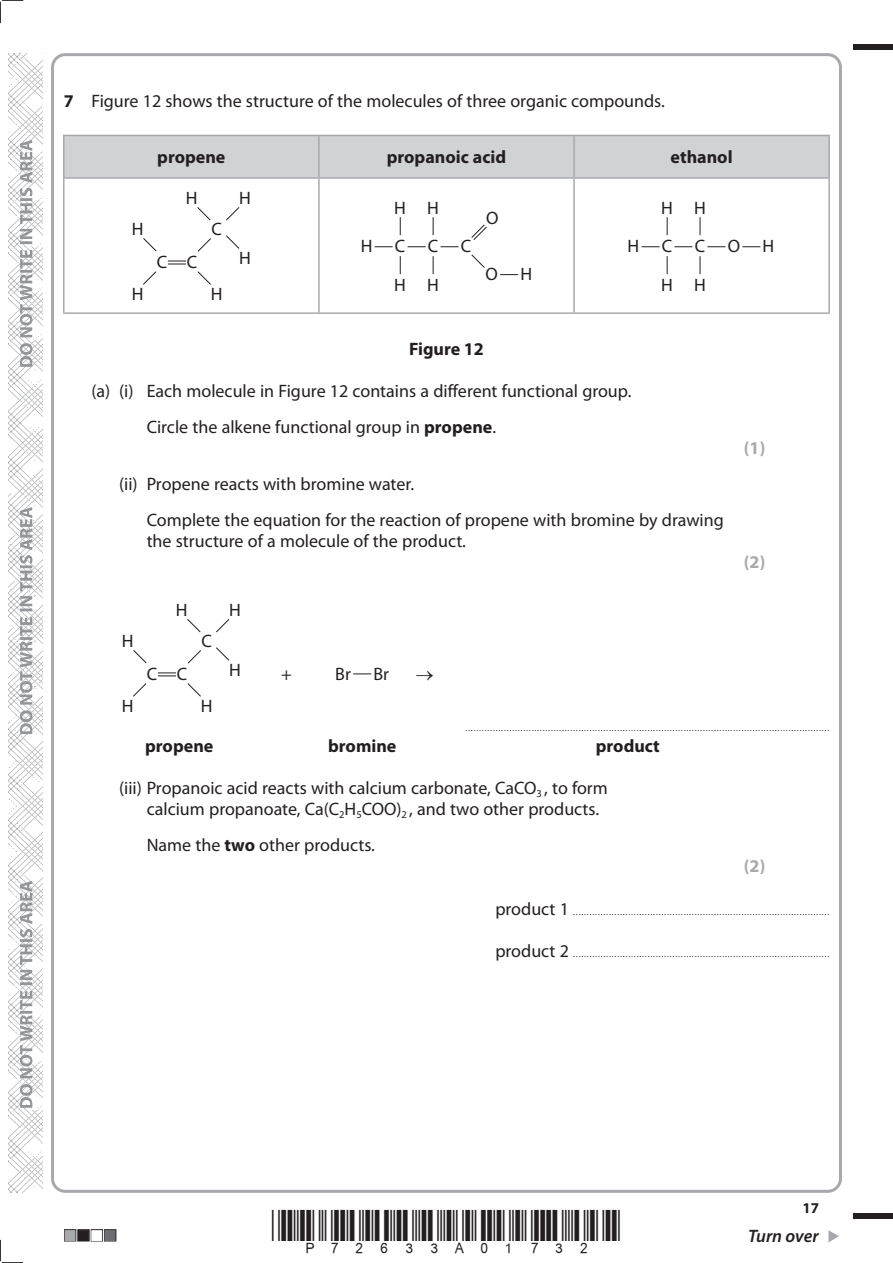
<style>
.page{position:relative;width:893px;height:1263px;background:#fff}
.page>*{position:absolute;margin:0;border:0;box-sizing:border-box;transform-origin:0 0}
.t1{font:18px/36px "Myriad Pro";color:#231f20}
.t2{font:700 18px "Myriad Pro";color:#231f20}
.t3{font:700 18px "Myriad Pro";color:#a8a9ad}
.t4{font:italic 600 18px "Myriad Pro";letter-spacing:-.005em;color:#231f20}
.t5{font:700 15px "Myriad Pro";color:#231f20}
.t6{font:9px "Myriad Pro";color:#231f20}
.s1{font-weight:700}
.s2{font-size:18px}
</style>
<div class="page">
<img style="left:9px;top:53px;width:34px;height:1140px">
<svg style="left:828px;top:1230px;width:11px;height:12px"></svg>
<div style="left:853px;top:44px;width:40px;height:5px;background:#231f20"></div>
<div style="left:853px;top:1214px;width:40px;height:5px;background:#231f20"></div>
<svg style="left:0;top:0;width:23px;height:23px"></svg>
<svg style="left:0;top:1240px;width:23px;height:23px"></svg>
<svg style="left:20px;top:140px;width:12px;height:968px"></svg>
<div style="left:65px;top:136px;width:763px;height:41px;background:#d1d2d4"></div>
<hr style="left:63px;top:135px;width:256px;height:1px;background:#a8a9ad">
<hr style="left:63px;top:136px;width:2px;height:41px;background:#a8a9ad">
<hr style="left:319px;top:135px;width:255px;height:1px;background:#a8a9ad">
<hr style="left:318px;top:136px;width:2px;height:41px;background:#a8a9ad">
<hr style="left:574px;top:135px;width:256px;height:1px;background:#a8a9ad">
<hr style="left:573px;top:136px;width:2px;height:41px;background:#a8a9ad">
<hr style="left:828px;top:136px;width:2px;height:41px;background:#a8a9ad">
<hr style="left:63px;top:177px;width:256px;height:2px;background:#a8a9ad">
<hr style="left:63px;top:179px;width:2px;height:133px;background:#a8a9ad">
<hr style="left:319px;top:177px;width:255px;height:2px;background:#a8a9ad">
<hr style="left:318px;top:179px;width:2px;height:133px;background:#a8a9ad">
<hr style="left:574px;top:177px;width:256px;height:2px;background:#a8a9ad">
<hr style="left:573px;top:179px;width:2px;height:133px;background:#a8a9ad">
<hr style="left:828px;top:179px;width:2px;height:133px;background:#a8a9ad">
<hr style="left:63px;top:312px;width:256px;height:2px;background:#a8a9ad">
<hr style="left:319px;top:312px;width:255px;height:2px;background:#a8a9ad">
<hr style="left:574px;top:312px;width:256px;height:2px;background:#a8a9ad">
<svg style="left:168px;top:261px;width:18px;height:4px"></svg>
<svg style="left:197px;top:238px;width:14px;height:14px"></svg>
<svg style="left:143px;top:238px;width:14px;height:14px"></svg>
<svg style="left:197px;top:271px;width:14px;height:14px"></svg>
<svg style="left:143px;top:271px;width:14px;height:14px"></svg>
<svg style="left:226px;top:207px;width:14px;height:14px"></svg>
<svg style="left:197px;top:207px;width:14px;height:14px"></svg>
<svg style="left:226px;top:235px;width:14px;height:14px"></svg>
<svg style="left:375px;top:246px;width:18px;height:1px"></svg>
<svg style="left:408px;top:246px;width:18px;height:1px"></svg>
<svg style="left:441px;top:246px;width:18px;height:1px"></svg>
<svg style="left:400px;top:217px;width:1px;height:18px"></svg>
<svg style="left:400px;top:256px;width:1px;height:18px"></svg>
<svg style="left:433px;top:217px;width:1px;height:18px"></svg>
<svg style="left:433px;top:256px;width:1px;height:18px"></svg>
<svg style="left:471px;top:224px;width:16px;height:16px"></svg>
<svg style="left:500px;top:274px;width:18px;height:1px"></svg>
<svg style="left:471px;top:254px;width:14px;height:14px"></svg>
<svg style="left:642px;top:246px;width:18px;height:1px"></svg>
<svg style="left:674px;top:246px;width:18px;height:1px"></svg>
<svg style="left:707px;top:246px;width:18px;height:1px"></svg>
<svg style="left:742px;top:246px;width:18px;height:1px"></svg>
<svg style="left:667px;top:217px;width:1px;height:18px"></svg>
<svg style="left:667px;top:256px;width:1px;height:18px"></svg>
<svg style="left:700px;top:217px;width:1px;height:18px"></svg>
<svg style="left:700px;top:256px;width:1px;height:18px"></svg>
<svg style="left:158px;top:672px;width:18px;height:4px"></svg>
<svg style="left:187px;top:650px;width:14px;height:14px"></svg>
<svg style="left:133px;top:650px;width:14px;height:14px"></svg>
<svg style="left:187px;top:683px;width:14px;height:14px"></svg>
<svg style="left:133px;top:683px;width:14px;height:14px"></svg>
<svg style="left:216px;top:619px;width:14px;height:14px"></svg>
<svg style="left:187px;top:619px;width:14px;height:14px"></svg>
<svg style="left:216px;top:647px;width:14px;height:14px"></svg>
<svg style="left:353px;top:673px;width:18px;height:1px"></svg>
<p class="t1" style="left:64px;top:85px;width:603px"><span class="s1">7</span> Figure 12 shows the structure of the molecules of three organic compounds.</p>
<p class="t1" style="left:132px;top:213px;width:13px">H</p>
<p class="t1" style="left:132px;top:278px;width:13px">H</p>
<p class="t2" style="left:157px;top:150px;width:70px">propene</p>
<p class="t2" style="left:387px;top:150px;width:121px">propanoic acid</p>
<p class="t2" style="left:671px;top:150px;width:64px">ethanol</p>
<p class="t1" style="left:186px;top:182px;width:13px">H</p>
<p class="t1" style="left:239px;top:182px;width:13px">H</p>
<p class="t1" style="left:157px;top:246px;width:42px">C C</p>
<p class="t1" style="left:212px;top:213px;width:12px">C</p>
<p class="t1" style="left:211px;top:278px;width:13px">H</p>
<p class="t1" style="left:239px;top:242px;width:13px">H</p>
<p class="t1" style="left:394px;top:191px;width:13px">H</p>
<p class="t1" style="left:427px;top:191px;width:13px">H</p>
<p class="t1" style="left:486px;top:202px;width:14px">O</p>
<p class="t1" style="left:661px;top:191px;width:13px">H</p>
<p class="t1" style="left:694px;top:191px;width:13px">H</p>
<p class="t1" style="left:361px;top:230px;width:46px">H C</p>
<p class="t1" style="left:428px;top:230px;width:45px">C C</p>
<p class="t1" style="left:628px;top:230px;width:13px">H</p>
<p class="t1" style="left:662px;top:230px;width:12px">C</p>
<p class="t1" style="left:695px;top:230px;width:12px">C</p>
<p class="t1" style="left:728px;top:230px;width:48px">O H</p>
<p class="t1" style="left:394px;top:268px;width:13px">H</p>
<p class="t1" style="left:427px;top:268px;width:13px">H</p>
<p class="t1" style="left:485px;top:258px;width:48px">O H</p>
<p class="t1" style="left:661px;top:268px;width:13px">H</p>
<p class="t1" style="left:694px;top:268px;width:13px">H</p>
<p class="t2" style="left:409px;top:342px;width:76px">Figure 12</p>
<p class="t1" style="left:147px;top:375px;width:486px;text-indent:-55px">(a) (i) Each molecule in Figure 12 contains a different functional group.<br>Circle the alkene functional group in <span class="s1">propene</span>.</p>
<p class="t1" style="left:147px;top:467px;width:579px;text-indent:-28px">(ii) Propene reacts with bromine water.<br>Complete the equation for the reaction of propene with bromine by drawing</p>
<p class="t1" style="left:147px;top:524px;width:321px">the structure of a molecule of the product.</p>
<p class="t1" style="left:122px;top:625px;width:13px">H</p>
<p class="t1" style="left:122px;top:690px;width:13px">H</p>
<p class="t1" style="left:176px;top:594px;width:13px">H</p>
<p class="t1" style="left:229px;top:594px;width:13px">H</p>
<p class="t1" style="left:147px;top:657px;width:42px">C C</p>
<p class="t1" style="left:201px;top:625px;width:12px">C</p>
<p class="t1" style="left:201px;top:690px;width:13px">H</p>
<p class="t1" style="left:229px;top:654px;width:13px">H</p>
<p class="t1" style="left:281px;top:657px;width:12px">+</p>
<p class="t1" style="left:335px;top:657px;width:55px">Br Br</p>
<p class="t3" style="left:744px;top:441px;width:23px">(1)</p>
<p class="t3" style="left:744px;top:555px;width:23px">(2)</p>
<p class="t6" style="left:465px;top:724px;width:365px">....................................................................................................................................</p>
<p class="t2" style="left:145px;top:739px;width:70px">propene</p>
<p class="t2" style="left:328px;top:739px;width:70px">bromine</p>
<p class="t2" style="left:596px;top:739px;width:66px">product</p>
<p class="t1" style="left:147px;top:779px;width:463px;line-height:21px;text-indent:-28px">(iii) Propanoic acid reacts with calcium carbonate, CaCO<sub>3</sub> , to form calcium propanoate, Ca(C<sub>2</sub>H<sub>5</sub>COO)<sub>2</sub> , and two other products.</p>
<p class="t1" style="left:147px;top:829px;width:230px">Name the <span class="s1">two</span> other products.</p>
<p class="t3" style="left:744px;top:859px;width:23px">(2)</p>
<p class="t6" style="left:495px;top:908px;width:335px"><span class="s2">product 1</span> .............................................................................................</p>
<p class="t6" style="left:495px;top:950px;width:335px"><span class="s2">product 2</span> .............................................................................................</p>
<p class="t5" style="left:802px;top:1202px;width:18px">17</p>
<p class="t4" style="left:748px;top:1226px;width:72px">Turn over</p>
</div>
